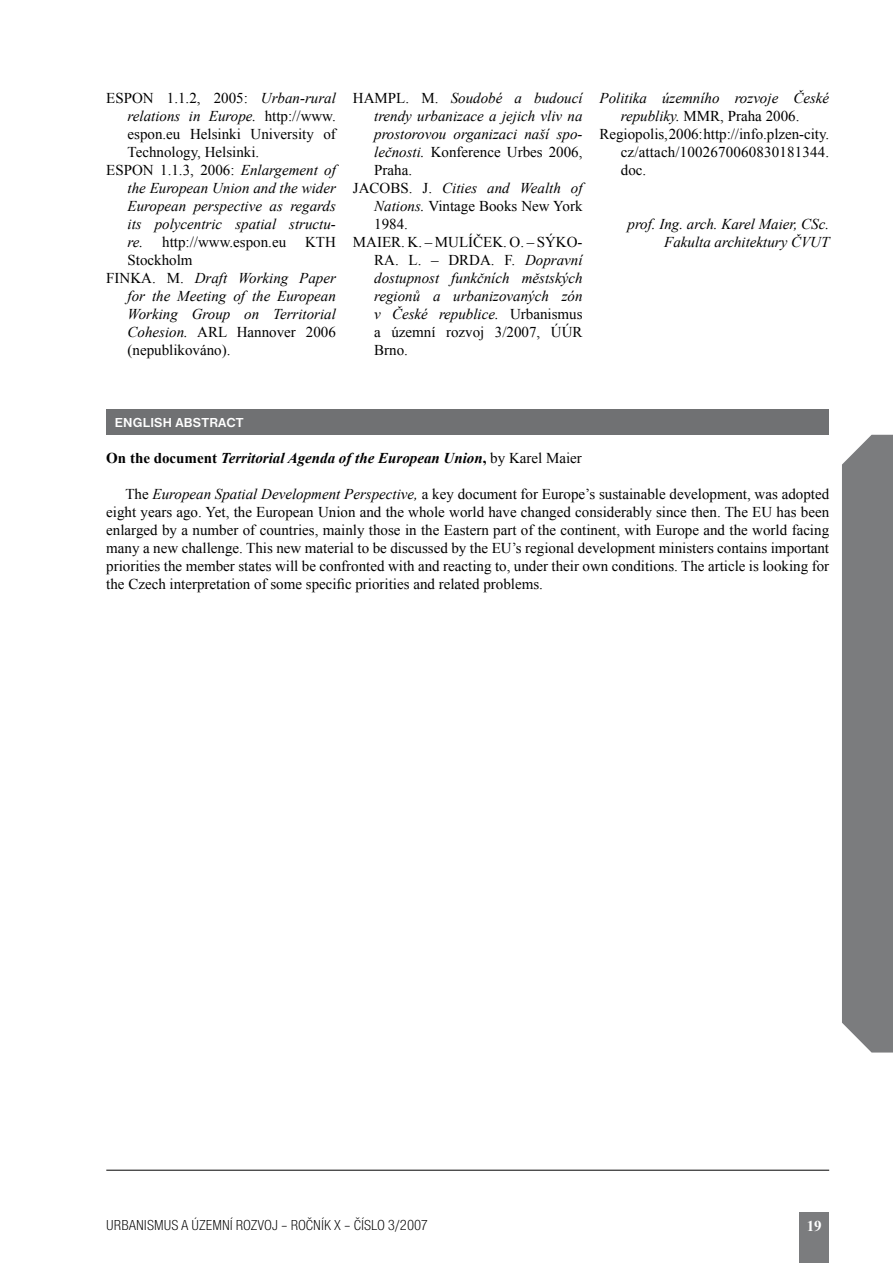
<style>
.page{position:relative;width:893px;height:1263px;background:#fff}
.page>*{position:absolute;margin:0;border:0;box-sizing:border-box;transform-origin:0 0}
.t1{font:15px/18px "Times New Roman";color:#000;text-align:justify}
.t2{font:italic 15px/18px "Times New Roman";color:#000;text-align:justify}
.t3{font:italic 700 15px "Times New Roman";color:#000}
.t4{font:15px "Nimbus Sans DOT Ligh Cond";color:#000}
.t5{font:700 15px "Times New Roman";color:#fff}
.t6{font:700 13.5px "Nimbus Sans DOT";letter-spacing:.015em;color:#fff}
.s1{font-style:italic}
.s2{font-style:normal}
.s3{font-style:inherit}
.s4{font-weight:400;font-style:normal}
</style>
<div class="page">
<hr style="left:106px;top:1170px;width:723px;height:1px;background:#000">
<div style="left:799px;top:1212px;width:30px;height:51px;background:#7b7c7e"></div>
<div style="left:842px;top:435px;width:51px;height:617px;background:#7b7c7e"></div>
<div style="left:106px;top:409px;width:723px;height:25px;background:#707173"></div>
<p class="t1" style="left:106px;top:89px;width:231px">ESPON 1.1.2, 2005: <span class="s1">Urban-rural</span></p>
<p class="t2" style="left:128px;top:107px;width:210px">relations in Europe. <span class="s2">http://www.</span></p>
<p class="t1" style="left:128px;top:125px;width:210px">espon.eu Helsinki University of</p>
<p class="t1" style="left:128px;top:143px;width:133px">Technology, Helsinki.</p>
<p class="t1" style="left:106px;top:161px;width:231px">ESPON 1.1.3, 2006: <span class="s1">Enlargement of</span></p>
<p class="t2" style="left:128px;top:179px;width:210px">the European Union and the wider</p>
<p class="t2" style="left:128px;top:197px;width:210px">European perspective as regards</p>
<p class="t2" style="left:128px;top:215px;width:210px">its polycentric spatial structu-</p>
<p class="t1" style="left:128px;top:233px;width:160px"><span class="s1">re.</span> http://www.espon.eu</p>
<p class="t1" style="left:305px;top:233px;width:32px">KTH</p>
<p class="t1" style="left:128px;top:251px;width:67px">Stockholm</p>
<p class="t1" style="left:106px;top:269px;width:19px">Finka</p>
<p class="t2" style="left:128px;top:269px;width:210px;text-indent:25px"><span class="s2">. M.</span> Draft Working Paper for the Meeting of the European Working Group on Territorial Cohesion. <span class="s2">ARL Hannover 2006 (nepublikováno).</span></p>
<p class="t2" style="left:374px;top:89px;width:210px;text-indent:31px"><span class="s2">. M.</span> Soudobé a budoucí trendy urbanizace a jejich vliv na prostorovou organizaci naší spo&shy;lečnosti. <span class="s2">Konference Urbes 2006, Praha.</span></p>
<p class="t1" style="left:353px;top:179px;width:17px">Jacobs</p>
<p class="t2" style="left:409px;top:179px;width:175px"><span class="s2">. J.</span> Cities and Wealth of</p>
<p class="t1" style="left:374px;top:197px;width:210px"><span class="s1">Nations.</span> Vintage Books New York</p>
<p class="t1" style="left:374px;top:215px;width:35px">1984.</p>
<p class="t1" style="left:353px;top:233px;width:24px">Maier</p>
<p class="t1" style="left:401px;top:233px;width:83px"><span class="s3">. K. –</span> Mulíček</p>
<p class="t1" style="left:503px;top:233px;width:81px"><span class="s3">. O. –</span> Sýko-</p>
<p class="t1" style="left:374px;top:251px;width:97px">ra<span class="s3">. L. –</span> Drda</p>
<p class="t1" style="left:353px;top:89px;width:23px">Hampl</p>
<p class="t2" style="left:374px;top:251px;width:210px;text-indent:117px"><span class="s2">. F.</span> Dopravní dostupnost funkčních městských regionů a urbanizovaných zón v České republice. <span class="s2">Urbanismus a územní rozvoj 3/2007, ÚÚR Brno.</span></p>
<p class="t2" style="left:600px;top:89px;width:231px">Politika územního rozvoje České</p>
<p class="t1" style="left:621px;top:107px;width:180px"><span class="s1">republiky.</span> MMR, Praha 2006.</p>
<p class="t1" style="left:600px;top:125px;width:231px">Regiopolis, 2006: http://info.plzen-city.</p>
<p class="t1" style="left:621px;top:143px;width:210px">cz/attach/1002670060830181344.</p>
<p class="t1" style="left:621px;top:161px;width:27px">doc.</p>
<p class="t2" style="left:627px;top:215px;width:203px;text-align:right">prof. Ing. arch. Karel Maier, CSc.<br>Fakulta architektury ČVUT</p>
<p class="t6" style="left:115px;top:415px;width:36px">ENGLISH</p>
<p class="t6" style="left:176px;top:415px;width:27px">ABSTRA</p>
<p class="t6" style="left:226px;top:415px;width:15px">CT</p>
<p class="t3" style="left:106px;top:448px;width:477px"><span class="s2">On the document</span> Territorial Agenda of the European Union<span class="s2">,</span> <span class="s4">by Karel Maier</span></p>
<p class="t1" style="left:106px;top:485px;width:724px;text-indent:19px">The <span class="s1">European Spatial Development Perspective,</span> a key document for Europe’s sustainable development, was adopted eight years ago. Yet, the European Union and the whole world have changed considerably since then. The EU has been enlarged by a number of countries, mainly those in the Eastern part of the continent, with Europe and the world facing many a new challenge. This new material to be discussed by the EU’s regional development ministers contains important priorities the member states will be confronted with and reacting to, under their own conditions. The article is looking for the Czech interpretation of some specific priorities and related problems.</p>
<p class="t4" style="left:106px;top:1217px;width:323px">URBANISMUS A ÚZEMNÍ ROZVOJ – ROČNÍK X – ČÍSLO 3/2007</p>
<p class="t5" style="left:807px;top:1215px;width:16px">19</p>
</div>
